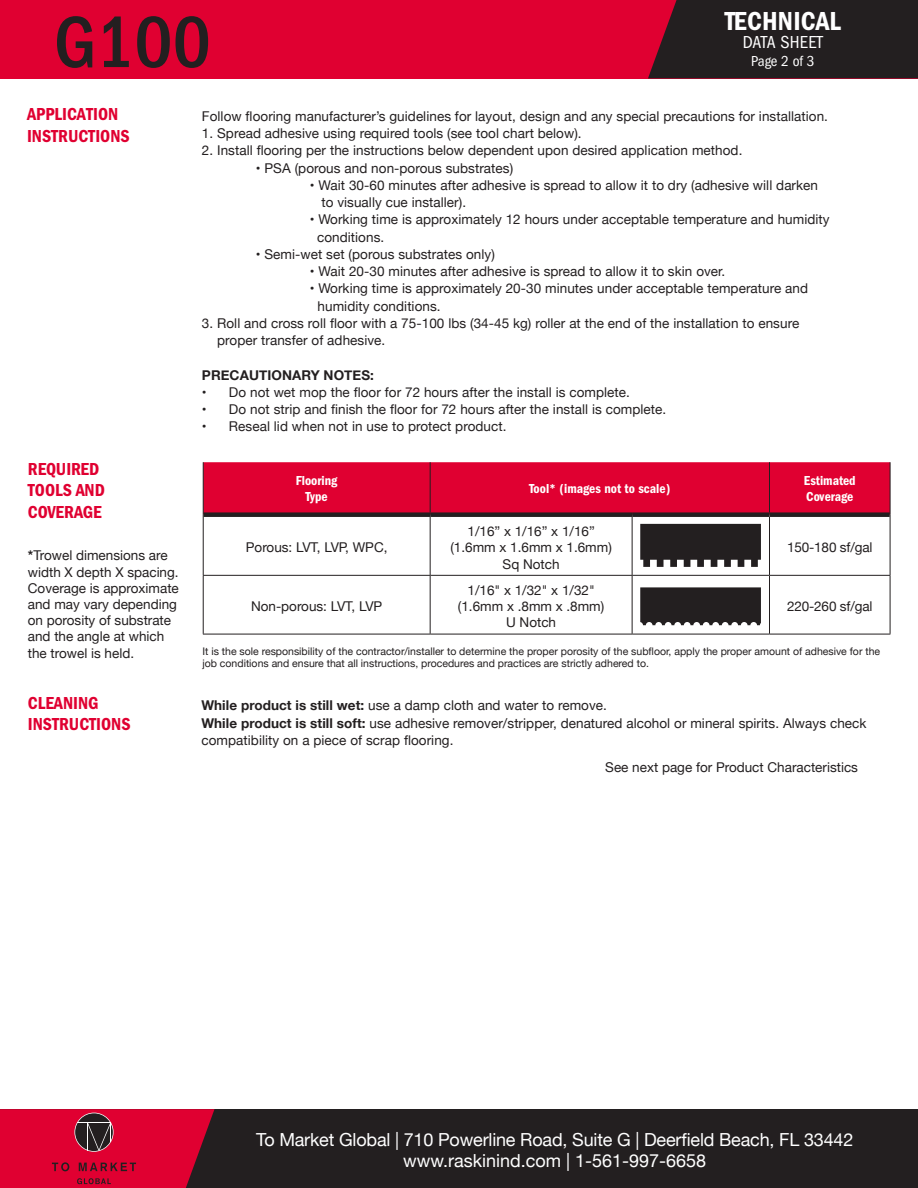
<style>
.page{position:relative;width:918px;height:1188px;background:#fff}
.page>*{position:absolute;margin:0;border:0;box-sizing:border-box;transform-origin:0 0}
.t1{font:500 condensed 75px "Franklin Gothic LT Pro";color:#231f20}
.t2{font:27px "Franklin Gothic LT Pro Cn Dm";letter-spacing:.01em;color:#fff}
.t3{font:18px "Helvetica Neue";letter-spacing:-.01em;color:#fff}
.t4{font:18px "Franklin Gothic LT Pro Cn Dm";color:#e00031}
.t5{font:condensed 18px "Franklin Gothic LT Pro";letter-spacing:-.01em;color:#fff}
.t6{font:condensed 15px "Franklin Gothic LT Pro";letter-spacing:-.015em;color:#fff}
.t7{font:13.5px/16.2px "Helvetica Neue";letter-spacing:.005em;color:#231f20}
.t8{font:13.5px/16.2px "Franklin Gothic LT Pro Cn Dm";color:#fff}
.t9{font:700 13.5px "Helvetica Neue";letter-spacing:.005em;color:#231f20}
.t10{font:10.5px/12.6px "Helvetica Neue";color:#231f20}
.s1{font-weight:700}
</style>
<div class="page">
<div style="left:204px;top:462px;width:686px;height:53px;background:#e00031"></div>
<hr style="left:430px;top:517px;width:1px;height:58px;background:#231f20">
<hr style="left:632px;top:517px;width:1px;height:58px;background:#231f20">
<hr style="left:769px;top:517px;width:1px;height:58px;background:#231f20">
<hr style="left:430px;top:576px;width:1px;height:58px;background:#231f20">
<hr style="left:632px;top:576px;width:1px;height:58px;background:#231f20">
<hr style="left:769px;top:576px;width:1px;height:58px;background:#231f20">
<hr style="left:430px;top:462px;width:1px;height:50px;background:#231f20">
<hr style="left:769px;top:462px;width:1px;height:50px;background:#231f20">
<hr style="left:203px;top:462px;width:1px;height:53px;background:#231f20">
<hr style="left:890px;top:462px;width:1px;height:53px;background:#231f20">
<hr style="left:203px;top:515px;width:1px;height:60px;background:#231f20">
<hr style="left:890px;top:515px;width:1px;height:60px;background:#231f20">
<hr style="left:203px;top:575px;width:227px;height:1px;background:#231f20">
<hr style="left:203px;top:576px;width:1px;height:58px;background:#231f20">
<hr style="left:430px;top:575px;width:202px;height:1px;background:#231f20">
<hr style="left:632px;top:575px;width:137px;height:1px;background:#231f20">
<hr style="left:770px;top:575px;width:120px;height:1px;background:#231f20">
<hr style="left:890px;top:576px;width:1px;height:58px;background:#231f20">
<hr style="left:203px;top:634px;width:227px;height:1px;background:#231f20">
<hr style="left:430px;top:634px;width:202px;height:1px;background:#231f20">
<hr style="left:632px;top:634px;width:137px;height:1px;background:#231f20">
<hr style="left:770px;top:634px;width:120px;height:1px;background:#231f20">
<div style="left:204px;top:512px;width:226px;height:5px;background:#231f20"></div>
<div style="left:430px;top:512px;width:202px;height:5px;background:#231f20"></div>
<div style="left:632px;top:512px;width:137px;height:5px;background:#231f20"></div>
<div style="left:770px;top:512px;width:120px;height:5px;background:#231f20"></div>
<svg style="left:640px;top:524px;width:121px;height:43px;background:#363233"></svg>
<svg style="left:640px;top:587px;width:121px;height:38px;background:#2e2b2c"></svg>
<div style="left:0;top:0;width:918px;height:79px;background:#e00031"></div>
<div style="left:648px;top:0;width:270px;height:78px;background:#231f20"></div>
<div style="left:0;top:1109px;width:918px;height:79px;background:#231f20"></div>
<svg style="left:0;top:1109px;width:215px;height:79px;background:#c40730"></svg>
<p class="t1" style="left:54px;top:0;width:159px">G100</p>
<p class="t2" style="left:725px;top:6px;width:118px">TECHNICAL</p>
<p class="t5" style="left:743px;top:32px;width:81px">DATA SHEET</p>
<p class="t6" style="left:751px;top:53px;width:65px">Page 2 of 3</p>
<p class="t4" style="left:27px;top:104px;width:93px">APPLICATION</p>
<p class="t4" style="left:27px;top:126px;width:104px">INSTRUCTIONS</p>
<p class="t4" style="left:28px;top:458px;width:73px">REQUIRED</p>
<p class="t4" style="left:28px;top:480px;width:78px">TOOLS AND</p>
<p class="t4" style="left:28px;top:502px;width:75px">COVERAGE</p>
<p class="t7" style="left:28px;top:548px;width:153px"><span class="s1">*</span>Trowel dimensions are width X depth X spacing.<br>Coverage is approximate and may vary depending on porosity of substrate and the angle at which the trowel is held.</p>
<p class="t4" style="left:28px;top:693px;width:72px">CLEANING</p>
<p class="t4" style="left:28px;top:714px;width:104px">INSTRUCTIONS</p>
<p class="t7" style="left:202px;top:109px;width:628px">Follow flooring manufacturer’s guidelines for layout, design and any special precautions for installation.</p>
<p class="t7" style="left:202px;top:126px;width:381px">1. Spread adhesive using required tools (see tool chart below).</p>
<p class="t7" style="left:202px;top:143px;width:542px">2. Install flooring per the instructions below dependent upon desired application method.</p>
<p class="t7" style="left:256px;top:160px;width:259px"><span class="s1">•</span> PSA (porous and non-porous substrates)</p>
<p class="t7" style="left:310px;top:178px;width:510px"><span class="s1">•</span> Wait 30-60 minutes after adhesive is spread to allow it to dry (adhesive will darken</p>
<p class="t7" style="left:321px;top:195px;width:146px">to visually cue installer).</p>
<p class="t7" style="left:317px;top:212px;width:514px;line-height:17.2px;text-indent:-7px"><span class="s1">•</span> Working time is approximately 12 hours under acceptable temperature and humidity conditions.</p>
<p class="t7" style="left:256px;top:247px;width:240px"><span class="s1">•</span> Semi-wet set (porous substrates only)</p>
<p class="t7" style="left:310px;top:264px;width:417px"><span class="s1">•</span> Wait 20-30 minutes after adhesive is spread to allow it to skin over.</p>
<p class="t7" style="left:318px;top:281px;width:492px;line-height:17.2px;text-indent:-8px"><span class="s1">•</span> Working time is approximately 20-30 minutes under acceptable temperature and humidity conditions.</p>
<p class="t7" style="left:202px;top:316px;width:599px">3. Roll and cross roll floor with a 75-100 lbs (34-45 kg) roller at the end of the installation to ensure</p>
<p class="t7" style="left:217px;top:333px;width:170px">proper transfer of adhesive.</p>
<p class="t9" style="left:202px;top:364px;width:174px">PRECAUTIONARY NOTES:</p>
<p class="t7" style="left:202px;top:385px;width:430px">• Do not wet mop the floor for 72 hours after the install is complete.</p>
<p class="t7" style="left:202px;top:402px;width:466px">• Do not strip and finish the floor for 72 hours after the install is complete.</p>
<p class="t7" style="left:202px;top:419px;width:306px">• Reseal lid when not in use to protect product.</p>
<p class="t8" style="left:296px;top:472px;width:43px">Flooring</p>
<p class="t8" style="left:306px;top:489px;width:24px">Type</p>
<p class="t8" style="left:529px;top:481px;width:143px">Tool* (images not to scale)</p>
<p class="t8" style="left:804px;top:472px;width:53px">Estimated<br>Coverage</p>
<p class="t7" style="left:246px;top:540px;width:143px">Porous: LVT, LVP, WPC,</p>
<p class="t7" style="left:467px;top:524px;width:129px">1/16” x 1/16” x 1/16”</p>
<p class="t7" style="left:450px;top:540px;width:163px">(1.6mm x 1.6mm x 1.6mm)</p>
<p class="t7" style="left:503px;top:556px;width:59px">Sq Notch</p>
<p class="t7" style="left:787px;top:540px;width:87px">150-180 sf/gal</p>
<p class="t7" style="left:251px;top:599px;width:133px">Non-porous: LVT, LVP</p>
<p class="t7" style="left:467px;top:583px;width:129px">1/16" x 1/32" x 1/32"</p>
<p class="t7" style="left:458px;top:599px;width:148px">(1.6mm x .8mm x .8mm)</p>
<p class="t7" style="left:506px;top:615px;width:52px">U Notch</p>
<p class="t7" style="left:787px;top:599px;width:87px">220-260 sf/gal</p>
<p class="t10" style="left:202px;top:645px;width:679px">It is the sole responsibility of the contractor/installer to determine the proper porosity of the subfloor, apply the proper amount of adhesive for the job conditions and ensure that all instructions, procedures and practices are strictly adhered to.</p>
<p class="t7" style="left:201px;top:698px;width:407px"><span class="s1">While product is still wet:</span> use a damp cloth and water to remove.</p>
<p class="t7" style="left:201px;top:715px;width:667px;line-height:17.2px"><span class="s1">While product is still soft:</span> use adhesive remover/stripper, denatured alcohol or mineral spirits. Always check compatibility on a piece of scrap flooring.</p>
<p class="t7" style="left:605px;top:760px;width:254px">See next page for Product Characteristics</p>
<p class="t3" style="left:256px;top:1126px;width:599px">To Market Global | 710 Powerline Road, Suite G | Deerfield Beach, FL 33442</p>
<p class="t3" style="left:403px;top:1148px;width:305px">www.raskinind.com | 1-561-997-6658</p>
</div>
